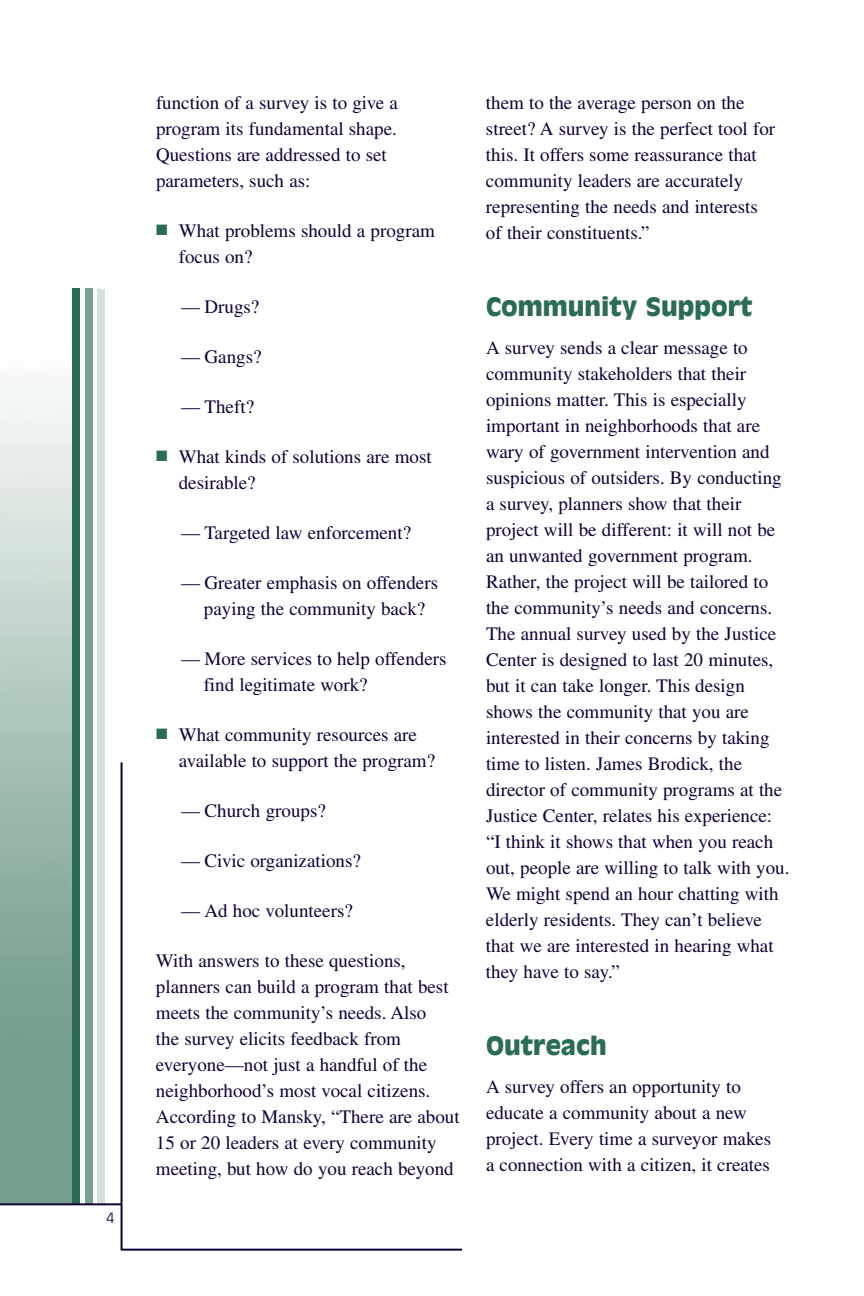
<style>
.page{position:relative;width:864px;height:1296px;background:#fff}
.page>*{position:absolute;margin:0;border:0;box-sizing:border-box;transform-origin:0 0}
.t1{font:900 25px "Antique Olive";color:#2b6c56}
.t2{font:19px/26px "Times";color:#12003a}
.t3{font:300 14px "Antique Olive";color:#12003a}
.s1{color:#2b6c56}
</style>
<div class="page">
<img style="left:0;top:291px;width:73px;height:912px">
<div style="left:73px;top:288px;width:7px;height:916px;background:#2b6c56"></div>
<div style="left:85px;top:288px;width:7px;height:916px;background:#79a091"></div>
<div style="left:97px;top:289px;width:7px;height:915px;background:#d5e2dc"></div>
<svg style="left:120px;top:762px;width:342px;height:489px"></svg>
<hr style="left:0;top:1203px;width:122px;height:2px;background:#12003a">
<p class="t3" style="left:106px;top:1212px;width:9px">4</p>
<p class="t2" style="left:156px;top:92px;width:244px">function of a survey is to give a program its fundamental shape.<br>Questions are addressed to set parameters, such as:</p>
<p class="t2" style="left:179px;top:220px;width:258px;text-indent:-23px"><span class="s1">■</span> What problems should a program focus on?</p>
<p class="t2" style="left:181px;top:296px;width:80px">— Drugs?</p>
<p class="t2" style="left:181px;top:346px;width:82px">— Gangs?</p>
<p class="t2" style="left:181px;top:396px;width:74px">— Theft?</p>
<p class="t2" style="left:179px;top:446px;width:255px;text-indent:-23px"><span class="s1">■</span> What kinds of solutions are most desirable?</p>
<p class="t2" style="left:181px;top:522px;width:231px">— Targeted law enforcement?</p>
<p class="t2" style="left:181px;top:572px;width:258px;text-align:center">— Greater emphasis on offenders paying the community back?</p>
<p class="t2" style="left:204px;top:648px;width:244px;text-indent:-23px">— More services to help offenders find legitimate work?</p>
<p class="t2" style="left:179px;top:724px;width:258px;text-indent:-23px"><span class="s1">■</span> What community resources are available to support the program?</p>
<p class="t2" style="left:181px;top:800px;width:146px">— Church groups?</p>
<p class="t2" style="left:181px;top:850px;width:181px">— Civic organizations?</p>
<p class="t2" style="left:181px;top:900px;width:173px">— Ad hoc volunteers?</p>
<p class="t2" style="left:156px;top:950px;width:305px">With answers to these questions, planners can build a program that best meets the community’s needs. Also<br>the survey elicits feedback from everyone—not just a handful of the neighborhood’s most vocal citizens.<br>According to Mansky, “There are about 15 or 20 leaders at every community meeting, but how do you reach beyond</p>
<p class="t2" style="left:486px;top:92px;width:291px">them to the average person on the street? A survey is the perfect tool for this. It offers some reassurance that community leaders are accurately representing the needs and interests of their constituents.”</p>
<h1 class="t1" style="left:486px;top:297px;width:268px">Community Support</h1>
<p class="t2" style="left:486px;top:337px;width:305px">A survey sends a clear message to community stakeholders that their opinions matter. This is especially important in neighborhoods that are wary of government intervention and suspicious of outsiders. By conducting a survey, planners show that their project will be different: it will not be an unwanted government program.<br>Rather, the project will be tailored to the community’s needs and concerns.<br>The annual survey used by the Justice Center is designed to last 20 minutes, but it can take longer. This design shows the community that you are interested in their concerns by taking time to listen. James Brodick, the director of community programs at the Justice Center, relates his experience: “I think it shows that when you reach out, people are willing to talk with you.<br>We might spend an hour chatting with elderly residents. They can’t believe that we are interested in hearing what they have to say.”</p>
<h1 class="t1" style="left:486px;top:1036px;width:122px">Outreach</h1>
<p class="t2" style="left:486px;top:1076px;width:287px">A survey offers an opportunity to educate a community about a new project. Every time a surveyor makes a connection with a citizen, it creates</p>
</div>
